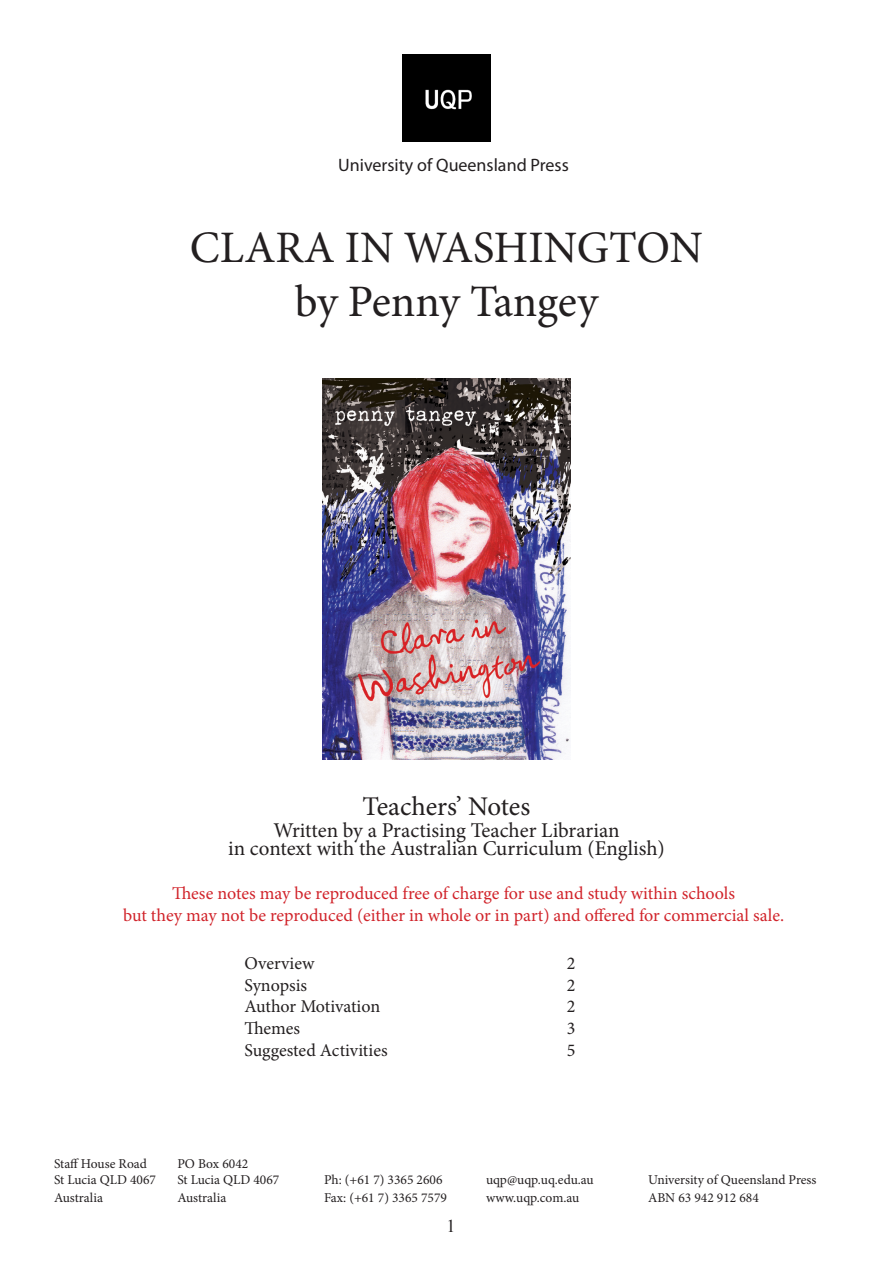
<style>
.page{position:relative;width:893px;height:1263px;background:#fff}
.page>*{position:absolute;margin:0;border:0;box-sizing:border-box;transform-origin:0 0}
.t1{font:45px "Minion Pro";letter-spacing:-.005em;color:#231f20}
.Teachers_Notes_headi{font:27px "Minion Pro";letter-spacing:-.005em;color:#231f20}
.Teachers_Notes_headi-2{font:21px "Minion Pro";color:#231f20}
.Teachers_Notes_basic{font:18px "Minion Pro";letter-spacing:-.005em;color:#d1232a}
.Teachers_Notes_basic-2{font:18px "Minion Pro";color:#231f20}
.t2{font:18px "Myriad Pro";color:#231f20}
.t3{font:18px "Times New Roman";color:#231f20}
.t4{font:13.5px "Minion Pro";color:#231f20}
</style>
<div class="page">
<img style="left:403px;top:54px;width:87px;height:87px">
<img style="left:322px;top:378px;width:249px;height:382px">
<p class="t2" style="left:338px;top:154px;width:232px">University of Queensland Press</p>
<p class="t1" style="left:190px;top:217px;width:515px">CLARA IN WASHINGTON</p>
<p class="t1" style="left:295px;top:271px;width:305px">by Penny Tangey</p>
<p class="Teachers_Notes_headi" style="left:363px;top:788px;width:169px">Teachers’ Notes</p>
<p class="Teachers_Notes_headi-2" style="left:273px;top:816px;width:348px">Written by a Practising Teacher Librarian</p>
<p class="Teachers_Notes_headi-2" style="left:228px;top:834px;width:438px">in context with the Australian Curriculum (English)</p>
<p class="Teachers_Notes_basic" style="left:172px;top:881px;width:564px">These notes may be reproduced free of charge for use and study within schools</p>
<p class="Teachers_Notes_basic" style="left:123px;top:903px;width:662px">but they may not be reproduced (either in whole or in part) and offered for commercial sale.</p>
<p class="Teachers_Notes_basic-2" style="left:244px;top:951px;width:72px">Overview</p>
<p class="Teachers_Notes_basic-2" style="left:567px;top:951px;width:10px">2</p>
<p class="Teachers_Notes_basic-2" style="left:244px;top:973px;width:64px">Synopsis</p>
<p class="Teachers_Notes_basic-2" style="left:567px;top:973px;width:10px">2</p>
<p class="Teachers_Notes_basic-2" style="left:244px;top:994px;width:137px">Author Motivation</p>
<p class="Teachers_Notes_basic-2" style="left:567px;top:994px;width:10px">2</p>
<p class="Teachers_Notes_basic-2" style="left:244px;top:1016px;width:57px">Themes</p>
<p class="Teachers_Notes_basic-2" style="left:567px;top:1016px;width:10px">3</p>
<p class="Teachers_Notes_basic-2" style="left:244px;top:1038px;width:145px">Suggested Activities</p>
<p class="Teachers_Notes_basic-2" style="left:567px;top:1038px;width:10px">5</p>
<p class="t4" style="left:54px;top:1154px;width:95px">Staff House Road</p>
<p class="t4" style="left:177px;top:1154px;width:72px">PO Box 6042</p>
<p class="t4" style="left:54px;top:1170px;width:104px">St Lucia QLD 4067</p>
<p class="t4" style="left:177px;top:1170px;width:104px">St Lucia QLD 4067</p>
<p class="t4" style="left:324px;top:1170px;width:120px">Ph: (+61 7) 3365 2606</p>
<p class="t4" style="left:486px;top:1170px;width:109px">uqp@uqp.uq.edu.au</p>
<p class="t4" style="left:648px;top:1170px;width:170px">University of Queensland Press</p>
<p class="t4" style="left:54px;top:1188px;width:50px">Australia</p>
<p class="t4" style="left:177px;top:1188px;width:50px">Australia</p>
<p class="t4" style="left:324px;top:1188px;width:124px">Fax: (+61 7) 3365 7579</p>
<p class="t4" style="left:486px;top:1188px;width:95px">www.uqp.com.au</p>
<p class="t4" style="left:648px;top:1188px;width:112px">ABN 63 942 912 684</p>
<p class="t3" style="left:446px;top:1213px;width:10px">1</p>
</div>
